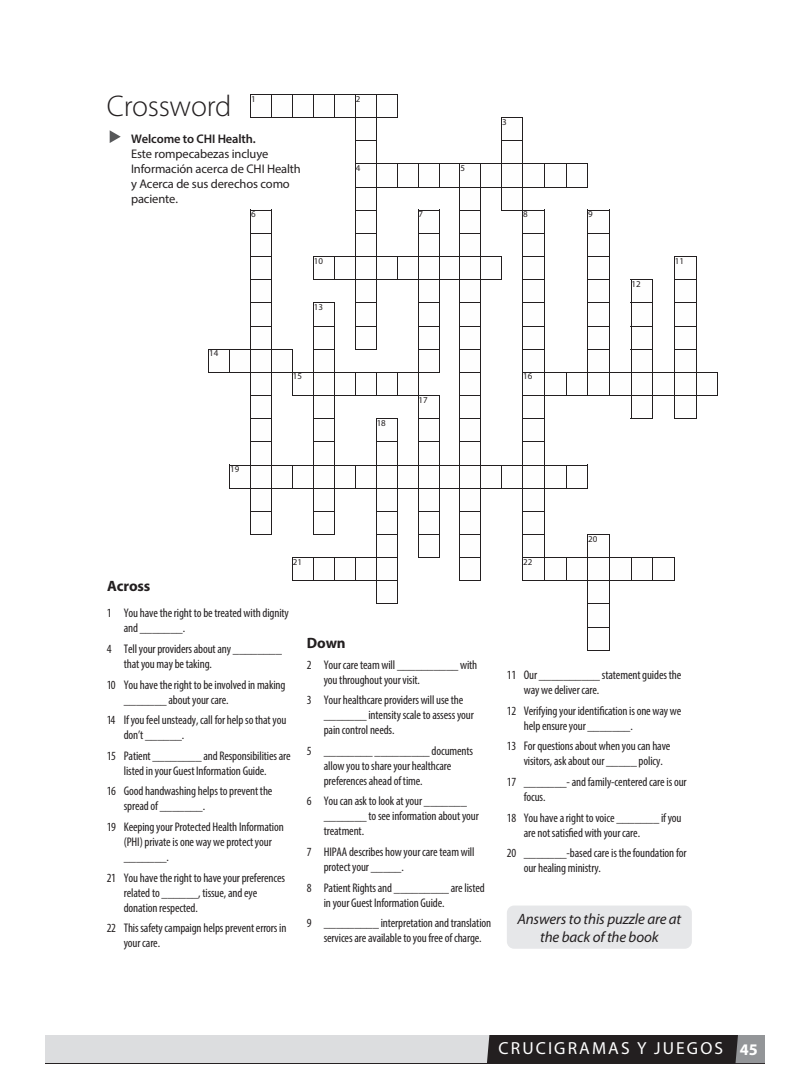
<style>
.page{position:relative;width:810px;height:1080px;background:#fff}
.page>*{position:absolute;margin:0;border:0;box-sizing:border-box;transform-origin:0 0}
.Tab_Header{font:300 30px "Myriad Pro";letter-spacing:-.01em;color:#231f20}
.t1{font:17.5px "Myriad Pro";letter-spacing:.12em;color:#fff}
.Body{font:700 16.25px "Myriad Pro";color:#fff}
.PH_Body{font:italic 15px/17.5px "Myriad Pro";letter-spacing:-.01em;color:#231f20;text-align:center}
.PH_Subhead{font:700 15px "Myriad Pro";letter-spacing:-.01em;color:#231f20}
.PH_Body-2{font:700 15px "Myriad Pro";color:#231f20}
.PH_Body-3{font:condensed 12.5px/15px "Myriad Pro";letter-spacing:-.01em;color:#231f20}
.PH_Body-4{font:12.5px/15px "Myriad Pro";letter-spacing:-.01em;color:#231f20}
.t2{font:9px "Myriad";color:#231f20}
.s1{font-weight:600}
</style>
<div class="page">
<div style="left:507px;top:906px;width:185px;height:43px;background:#e6e7e9;border-radius:7px"></div>
<svg style="left:110px;top:130px;width:11px;height:13px"></svg>
<svg style="left:209px;top:94px;width:509px;height:557px"></svg>
<div style="left:45px;top:1035px;width:720px;height:28px;background:#231f20"></div>
<svg style="left:736px;top:1035px;width:29px;height:28px"></svg>
<div style="left:45px;top:1035px;width:444px;height:28px;background:#dcdddf"></div>
<p class="Tab_Header" style="left:107px;top:90px;width:126px">Crossword</p>
<p class="t2" style="left:251px;top:94px;width:6px">1</p>
<p class="t2" style="left:356px;top:94px;width:6px">2</p>
<p class="PH_Body-4" style="left:131px;top:131px;width:171px"><span class="s1">Welcome to CHI Health.<br></span>Este rompecabezas incluye<br>Información acerca de CHI Health y Acerca de sus derechos como paciente.</p>
<p class="t2" style="left:356px;top:164px;width:6px">4</p>
<p class="t2" style="left:460px;top:164px;width:6px">5</p>
<p class="t2" style="left:502px;top:117px;width:6px">3</p>
<p class="t2" style="left:251px;top:210px;width:6px">6</p>
<p class="t2" style="left:419px;top:210px;width:6px">7</p>
<p class="t2" style="left:523px;top:210px;width:6px">8</p>
<p class="t2" style="left:588px;top:210px;width:6px">9</p>
<p class="t2" style="left:209px;top:349px;width:11px">14</p>
<p class="t2" style="left:230px;top:465px;width:11px">19</p>
<p class="t2" style="left:314px;top:256px;width:11px">10</p>
<p class="t2" style="left:675px;top:256px;width:11px">11</p>
<p class="t2" style="left:631px;top:279px;width:11px">12</p>
<p class="t2" style="left:314px;top:303px;width:11px">13</p>
<p class="t2" style="left:293px;top:372px;width:11px">15</p>
<p class="t2" style="left:523px;top:372px;width:11px">16</p>
<p class="t2" style="left:419px;top:395px;width:11px">17</p>
<p class="t2" style="left:377px;top:418px;width:11px">18</p>
<p class="t2" style="left:293px;top:557px;width:11px">21</p>
<p class="t2" style="left:523px;top:557px;width:11px">22</p>
<p class="t2" style="left:588px;top:534px;width:11px">20</p>
<p class="PH_Subhead" style="left:107px;top:576px;width:45px">Across</p>
<p class="PH_Body-3" style="left:124px;top:605px;width:167px;text-indent:-17px">1 You have the right to be treated with dignity and _______.</p>
<p class="PH_Body-3" style="left:124px;top:641px;width:160px;text-indent:-17px">4 Tell your providers about any ________ that you may be taking.</p>
<p class="PH_Body-3" style="left:124px;top:677px;width:163px;text-indent:-17px">10 You have the right to be involved in making _______ about your care.</p>
<p class="PH_Body-3" style="left:124px;top:712px;width:164px;text-indent:-17px">14 If you feel unsteady, call for help so that you don’t ______.</p>
<p class="PH_Body-3" style="left:107px;top:748px;width:185px;text-align:center">15 Patient ________ and Responsibilities are listed in your Guest Information Guide.</p>
<p class="PH_Body-3" style="left:124px;top:784px;width:150px;text-indent:-17px">16 Good handwashing helps to prevent the spread of _______.</p>
<p class="PH_Body-3" style="left:124px;top:819px;width:162px;text-indent:-17px">19 Keeping your Protected Health Information (PHI) private is one way we protect your _______.</p>
<p class="PH_Body-3" style="left:124px;top:870px;width:163px;text-indent:-17px">21 You have the right to have your preferences related to ______, tissue, and eye donation respected.</p>
<p class="PH_Body-3" style="left:124px;top:920px;width:164px;text-indent:-17px">22 This safety campaign helps prevent errors in your care.</p>
<p class="PH_Body-2" style="left:307px;top:633px;width:40px">Down</p>
<p class="PH_Body-3" style="left:324px;top:657px;width:155px;text-indent:-17px">2 Your care team will __________ with you throughout your visit.</p>
<p class="PH_Body-3" style="left:324px;top:692px;width:152px;text-indent:-17px">3 Your healthcare providers will use the _______ intensity scale to assess your pain control needs.</p>
<p class="PH_Body-3" style="left:324px;top:743px;width:151px;text-indent:-17px">5 ________ _________ documents allow you to share your healthcare preferences ahead of time.</p>
<p class="PH_Body-3" style="left:324px;top:794px;width:157px;text-indent:-17px">6 You can ask to look at your _______ _______ to see information about your treatment.</p>
<p class="PH_Body-3" style="left:324px;top:844px;width:152px;text-indent:-17px">7 HIPAA describes how your care team will protect your _____.</p>
<p class="PH_Body-3" style="left:324px;top:880px;width:163px;text-indent:-17px">8 Patient Rights and _________ are listed in your Guest Information Guide.</p>
<p class="PH_Body-3" style="left:307px;top:915px;width:186px;text-align:center">9 _________ interpretation and translation services are available to you free of charge.</p>
<p class="PH_Body-3" style="left:524px;top:667px;width:159px;text-indent:-17px">11 Our __________ statement guides the way we deliver care.</p>
<p class="PH_Body-3" style="left:524px;top:703px;width:159px;text-indent:-17px">12 Verifying your identification is one way we help ensure your _______.</p>
<p class="PH_Body-3" style="left:524px;top:739px;width:148px;text-indent:-17px">13 For questions about when you can have visitors, ask about our _____ policy.</p>
<p class="PH_Body-3" style="left:524px;top:774px;width:164px;text-indent:-17px">17 _______- and family-centered care is our focus.</p>
<p class="PH_Body-3" style="left:524px;top:810px;width:159px;text-indent:-17px">18 You have a right to voice _______ if you are not satisfied with your care.</p>
<p class="PH_Body-3" style="left:524px;top:845px;width:164px;text-indent:-17px">20 _______-based care is the foundation for our healing ministry.</p>
<p class="PH_Body" style="left:517px;top:910px;width:165px">Answers to this puzzle are at the back of the book</p>
<p class="t1" style="left:499px;top:1038px;width:226px">CRUCIGRAMAS Y JUEGOS</p>
<p class="Body" style="left:740px;top:1039px;width:20px">45</p>
</div>
